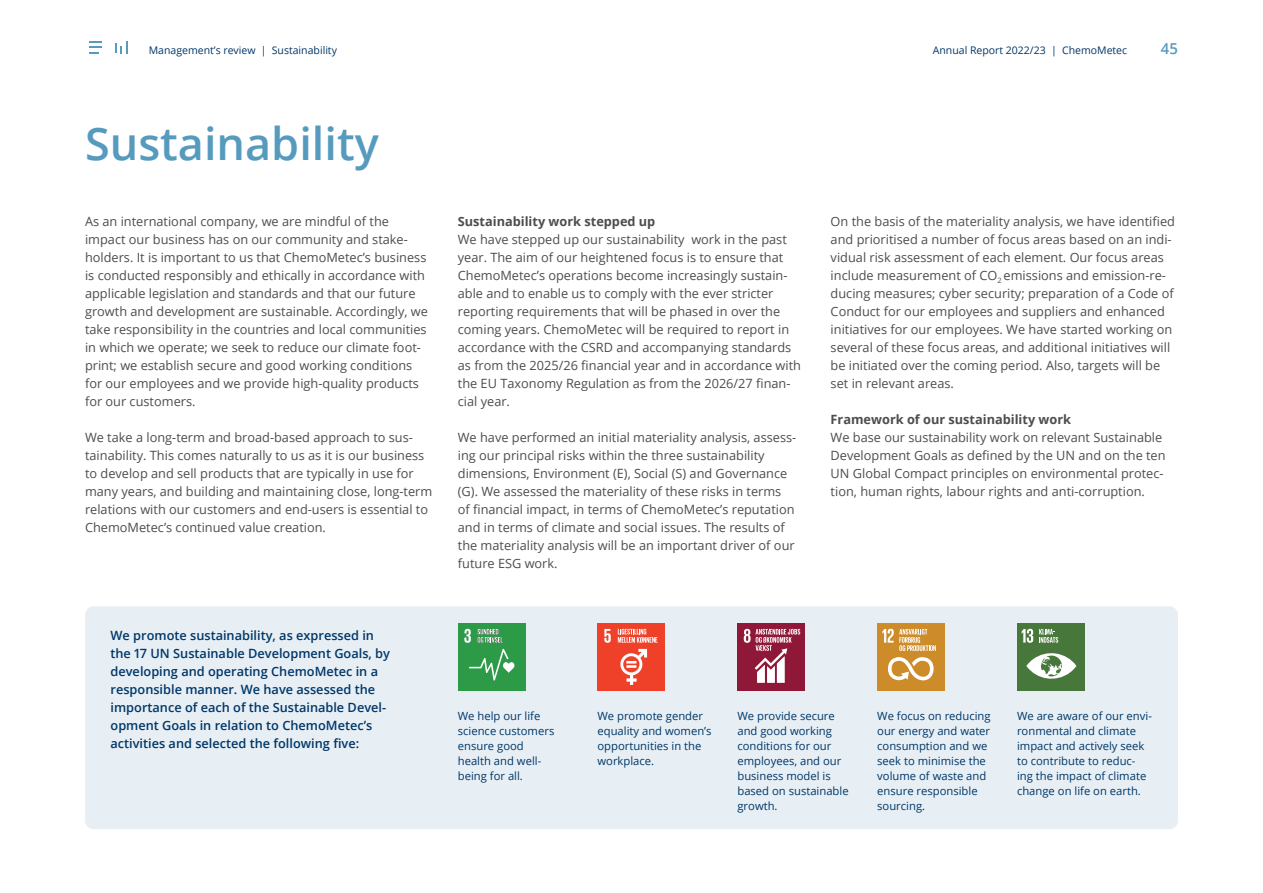
<style>
.page{position:relative;width:1263px;height:893px;background:#fff}
.page>*{position:absolute;margin:0;border:0;box-sizing:border-box;transform-origin:0 0}
.t1{font:600 45px "Open Sans";color:#569bbe}
.t2{font:600 15px "Open Sans";color:#569bbe}
.t3{font:12.75px/18px "Open Sans";color:#4d4d4f}
.t4{font:600 12.75px/18px "Open Sans";color:#003768}
.t5{font:700 12.75px "Open Sans";color:#4d4d4f}
.t6{font:11.25px/15px "Open Sans";color:#003768}
.t7{font:10.5px "Open Sans";color:#003768}
</style>
<div class="page">
<div style="left:85px;top:606px;width:1093px;height:223px;background:#e7eff5;border-radius:9px"></div>
<div style="left:458px;top:623px;width:67px;height:68px;background:#2d9a47"></div>
<svg style="left:464px;top:629px;width:7px;height:14px"></svg>
<svg style="left:469px;top:649px;width:45px;height:31px"></svg>
<svg style="left:477px;top:629px;width:26px;height:14px"></svg>
<div style="left:598px;top:623px;width:67px;height:68px;background:#ef412a"></div>
<svg style="left:604px;top:629px;width:7px;height:14px"></svg>
<svg style="left:620px;top:649px;width:27px;height:36px"></svg>
<svg style="left:618px;top:629px;width:39px;height:14px"></svg>
<div style="left:737px;top:623px;width:68px;height:68px;background:#8f1838"></div>
<svg style="left:744px;top:629px;width:56px;height:54px"></svg>
<div style="left:877px;top:623px;width:68px;height:68px;background:#cd8b2a"></div>
<svg style="left:888px;top:657px;width:46px;height:23px"></svg>
<svg style="left:882px;top:629px;width:54px;height:22px"></svg>
<div style="left:1017px;top:623px;width:68px;height:68px;background:#48773c"></div>
<svg style="left:1022px;top:629px;width:11px;height:14px"></svg>
<svg style="left:1026px;top:653px;width:50px;height:26px"></svg>
<svg style="left:1039px;top:629px;width:19px;height:14px"></svg>
<svg style="left:90px;top:41px;width:12px;height:12px"></svg>
<svg style="left:115px;top:41px;width:12px;height:12px"></svg>
<p class="t7" style="left:149px;top:43px;width:190px">Management’s review | Sustainability</p>
<p class="t7" style="left:933px;top:43px;width:196px">Annual Report 2022/23 | ChemoMetec</p>
<p class="t2" style="left:1161px;top:38px;width:19px">45</p>
<h1 class="t1" style="left:85px;top:113px;width:295px">Sustainability</h1>
<p class="t3" style="left:85px;top:212px;width:344px">As an international company, we are mindful of the impact our business has on our community and stake&shy;holders. It is important to us that ChemoMetec’s business is conducted responsibly and ethically in accordance with applicable legislation and standards and that our future growth and development are sustainable. Accordingly, we take responsibility in the countries and local communities in which we operate; we seek to reduce our climate foot&shy;print; we establish secure and good working conditions for our employees and we provide high-quality products for our customers.</p>
<p class="t3" style="left:85px;top:428px;width:349px">We take a long-term and broad-based approach to sus&shy;tainability. This comes naturally to us as it is our business to develop and sell products that are typically in use for many years, and building and maintaining close, long-term relations with our customers and end-users is essential to ChemoMetec’s continued value creation.</p>
<p class="t4" style="left:111px;top:626px;width:281px">We promote sustainability, as expressed in the 17 UN Sustainable Development Goals, by developing and operating ChemoMetec in a responsible manner. We have assessed the importance of each of the Sustainable Devel&shy;opment Goals in relation to ChemoMetec’s activities and selected the following five:</p>
<p class="t5" style="left:458px;top:212px;width:199px">Sustainability work stepped up</p>
<p class="t3" style="left:458px;top:230px;width:345px">We have stepped up our sustainability work in the past year. The aim of our heightened focus is to ensure that ChemoMetec’s operations become increasingly sustain&shy;able and to enable us to comply with the ever stricter reporting requirements that will be phased in over the coming years. ChemoMetec will be required to report in accordance with the CSRD and accompanying standards as from the 2025/26 financial year and in accordance with the EU Taxonomy Regulation as from the 2026/27 finan&shy;cial year.</p>
<p class="t3" style="left:458px;top:428px;width:340px">We have performed an initial materiality analysis, assess&shy;ing our principal risks within the three sustainability dimensions, Environment (E), Social (S) and Governance (G). We assessed the materiality of these risks in terms of financial impact, in terms of ChemoMetec’s reputation and in terms of climate and social issues. The results of the materiality analysis will be an important driver of our future ESG work.</p>
<p class="t3" style="left:831px;top:212px;width:346px">On the basis of the materiality analysis, we have identified and prioritised a number of focus areas based on an indi&shy;vidual risk assessment of each element. Our focus areas include measurement of CO<sub>2</sub> emissions and emission-re&shy;ducing measures; cyber security; preparation of a Code of Conduct for our employees and suppliers and enhanced initiatives for our employees. We have started working on several of these focus areas, and additional initiatives will be initiated over the coming period. Also, targets will be set in relevant areas.</p>
<p class="t5" style="left:831px;top:410px;width:242px">Framework of our sustainability work</p>
<p class="t3" style="left:831px;top:428px;width:336px">We base our sustainability work on relevant Sustainable Development Goals as defined by the UN and on the ten UN Global Compact principles on environmental protec&shy;tion, human rights, labour rights and anti-corruption.</p>
<p class="t6" style="left:458px;top:708px;width:98px">We help our life science customers ensure good health and well&shy;being for all.</p>
<p class="t6" style="left:597px;top:708px;width:116px">We promote gender equality and women’s opportunities in the workplace.</p>
<p class="t6" style="left:737px;top:708px;width:113px">We provide secure and good working conditions for our employees, and our business model is based on sustainable growth.</p>
<p class="t6" style="left:877px;top:708px;width:115px">We focus on reducing our energy and water consumption and we seek to minimise the volume of waste and ensure responsible sourcing.</p>
<p class="t6" style="left:1017px;top:708px;width:136px">We are aware of our envi&shy;ronmental and climate impact and actively seek to contribute to reduc&shy;ing the impact of climate change on life on earth.</p>
</div>
